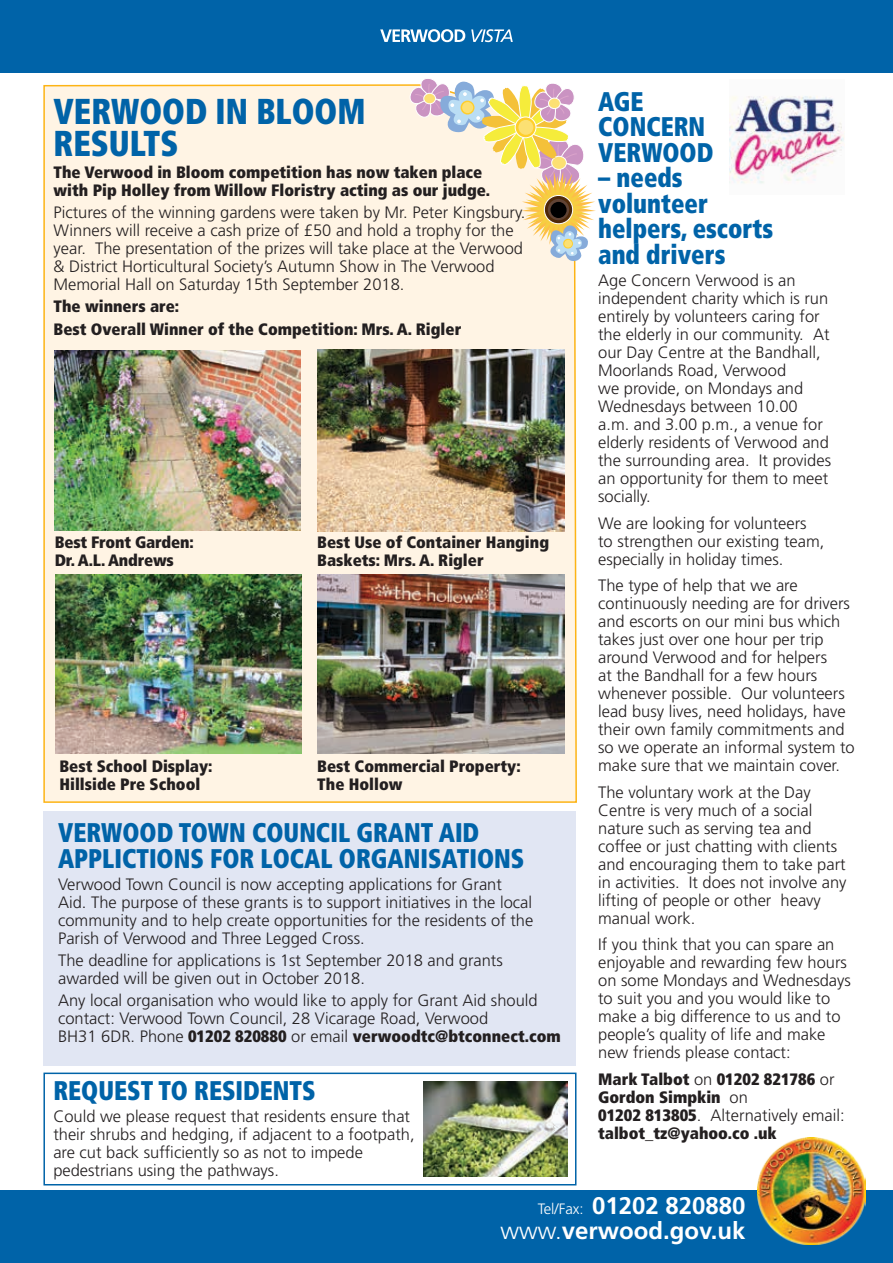
<style>
.page{position:relative;width:893px;height:1263px;background:#fff}
.page>*{position:absolute;margin:0;border:0;box-sizing:border-box;transform-origin:0 0}
.t1{font:900 condensed 36px/31.5px "Frutiger LT";color:#0063a8;scale:.9 1}
.t2{font:900 condensed 27px/25.5px "Frutiger LT";color:#0063a8;scale:.9 1}
.t3{font:700 24px/25px "Frutiger LT";color:#fff;text-align:right}
.t4{font:300 16.5px/18px "Frutiger LT";color:#231f20}
.t5{font:900 condensed 16.5px/18px "Frutiger LT";color:#231f20}
.s1{font-weight:900;font-stretch:condensed}
.s2{font-weight:300;font-stretch:normal}
.s3{font-weight:300;font-size:15px}
.s4{font-weight:300}
</style>
<div class="page">
<div style="left:43px;top:1072px;width:533px;height:113px;background:#fff;border:2px solid #0063a8"></div>
<div style="left:44px;top:811px;width:532px;height:255px;background:#e1e6f3"></div>
<div style="left:43px;top:84px;width:534px;height:719px;background:#fff4e4"></div>
<img style="left:318px;top:350px;width:246px;height:181px">
<img style="left:55px;top:574px;width:247px;height:179px">
<img style="left:54px;top:351px;width:246px;height:179px">
<img style="left:318px;top:574px;width:246px;height:180px">
<svg style="left:408px;top:79px;width:188px;height:183px;background:#efe1c6"></svg>
<img style="left:729px;top:96px;width:115px;height:88px">
<img style="left:423px;top:1081px;width:144px;height:95px">
<div style="left:0;top:0;width:893px;height:72px;background:#0063a8"></div>
<svg style="left:380px;top:29px;width:133px;height:13px"></svg>
<div style="left:0;top:1191px;width:893px;height:72px;background:#0063a8"></div>
<img style="left:757px;top:1137px;width:108px;height:108px">
<h1 class="t1" style="left:54px;top:96px;width:348px">VERWOOD IN BLOOM<br>RESULTS</h1>
<p class="t5" style="left:54px;top:163px;width:438px">The Verwood in Bloom competition has now taken place with Pip Holley from Willow Floristry acting as our judge.</p>
<p class="t4" style="left:54px;top:204px;width:473px">Pictures of the winning gardens were taken by Mr. Peter Kingsbury.<br>Winners will receive a cash prize of £50 and hold a trophy for the year. The presentation of the prizes will take place at the Verwood &amp; District Horticultural Society’s Autumn Show in The Verwood Memorial Hall on Saturday 15th September 2018.</p>
<p class="t5" style="left:54px;top:295px;width:409px;line-height:22.2px">The winners are:<br>Best Overall Winner of the Competition: Mrs. A. Rigler</p>
<p class="t5" style="left:55px;top:533px;width:141px">Best Front Garden:<br>Dr. A.L. Andrews</p>
<p class="t5" style="left:317px;top:533px;width:233px">Best Use of Container Hanging<br>Baskets: Mrs. A. Rigler</p>
<p class="t5" style="left:60px;top:757px;width:155px">Best School Display:<br>Hillside Pre School</p>
<p class="t5" style="left:317px;top:757px;width:205px">Best Commercial Property:<br>The Hollow</p>
<h2 class="t2" style="left:58px;top:820px;width:519px">VERWOOD TOWN COUNCIL GRANT AID<br>APPLICTIONS FOR LOCAL ORGANISATIONS</h2>
<p class="t4" style="left:58px;top:875px;width:477px">Verwood Town Council is now accepting applications for Grant Aid. The purpose of these grants is to support initiatives in the local community and to help create opportunities for the residents of the Parish of Verwood and Three Legged Cross.</p>
<p class="t4" style="left:58px;top:952px;width:446px">The deadline for applications is 1st September 2018 and grants awarded will be given out in October 2018.</p>
<p class="t4" style="left:58px;top:992px;width:504px">Any local organisation who would like to apply for Grant Aid should contact: Verwood Town Council, 28 Vicarage Road, Verwood<br>BH31 6DR. Phone <span class="s1">01202 820880</span> or email <span class="s1">verwoodtc@btconnect.com</span></p>
<h2 class="t2" style="left:53px;top:1078px;width:293px">REQUEST TO RESIDENTS</h2>
<p class="t4" style="left:53px;top:1108px;width:363px">Could we please request that residents ensure that their shrubs and hedging, if adjacent to a footpath, are cut back sufficiently so as not to impede pedestrians using the pathways.</p>
<h2 class="t2" style="left:598px;top:88px;width:130px">AGE<br>CONCERN<br>VERWOOD</h2>
<h2 class="t2" style="left:598px;top:165px;width:196px">– needs volunteer helpers, escorts and drivers</h2>
<p class="t4" style="left:598px;top:271px;width:234px">Age Concern Verwood is an independent charity which is run entirely by volunteers caring for the elderly in our community. At our Day Centre at the Bandhall,<br>Moorlands Road, Verwood<br>we provide, on Mondays and<br>Wednesdays between 10.00 a.m. and 3.00 p.m., a venue for elderly residents of Verwood and the surrounding area. It provides an opportunity for them to meet socially.</p>
<p class="t4" style="left:598px;top:514px;width:228px">We are looking for volunteers to strengthen our existing team, especially in holiday times.</p>
<p class="t4" style="left:598px;top:577px;width:258px">The type of help that we are continuously needing are for drivers and escorts on our mini bus which takes just over one hour per trip around Verwood and for helpers<br>at the Bandhall for a few hours whenever possible. Our volunteers lead busy lives, need holidays, have their own family commitments and so we operate an informal system to make sure that we maintain cover.</p>
<p class="t4" style="left:598px;top:783px;width:250px">The voluntary work at the Day<br>Centre is very much of a social nature such as serving tea and coffee or just chatting with clients and encouraging them to take part in activities. It does not involve any lifting of people or other heavy manual work.</p>
<p class="t4" style="left:598px;top:936px;width:254px">If you think that you can spare an enjoyable and rewarding few hours on some Mondays and Wednesdays to suit you and you would like to make a big difference to us and to people’s quality of life and make new friends please contact:</p>
<p class="t5" style="left:598px;top:1070px;width:248px">Mark Talbot <span class="s2">on</span> 01202 821786 <span class="s2">or<br></span>Gordon Simpkin <span class="s2">on<br></span>01202 813805<span class="s2">. Alternatively email: </span>talbot_tz@yahoo.co .uk</p>
<h3 class="t3" style="left:501px;top:1193px;width:246px"><span class="s3">Tel/Fax:</span> 01202 820880 <span class="s4">www.</span>verwood.gov.uk</h3>
</div>
